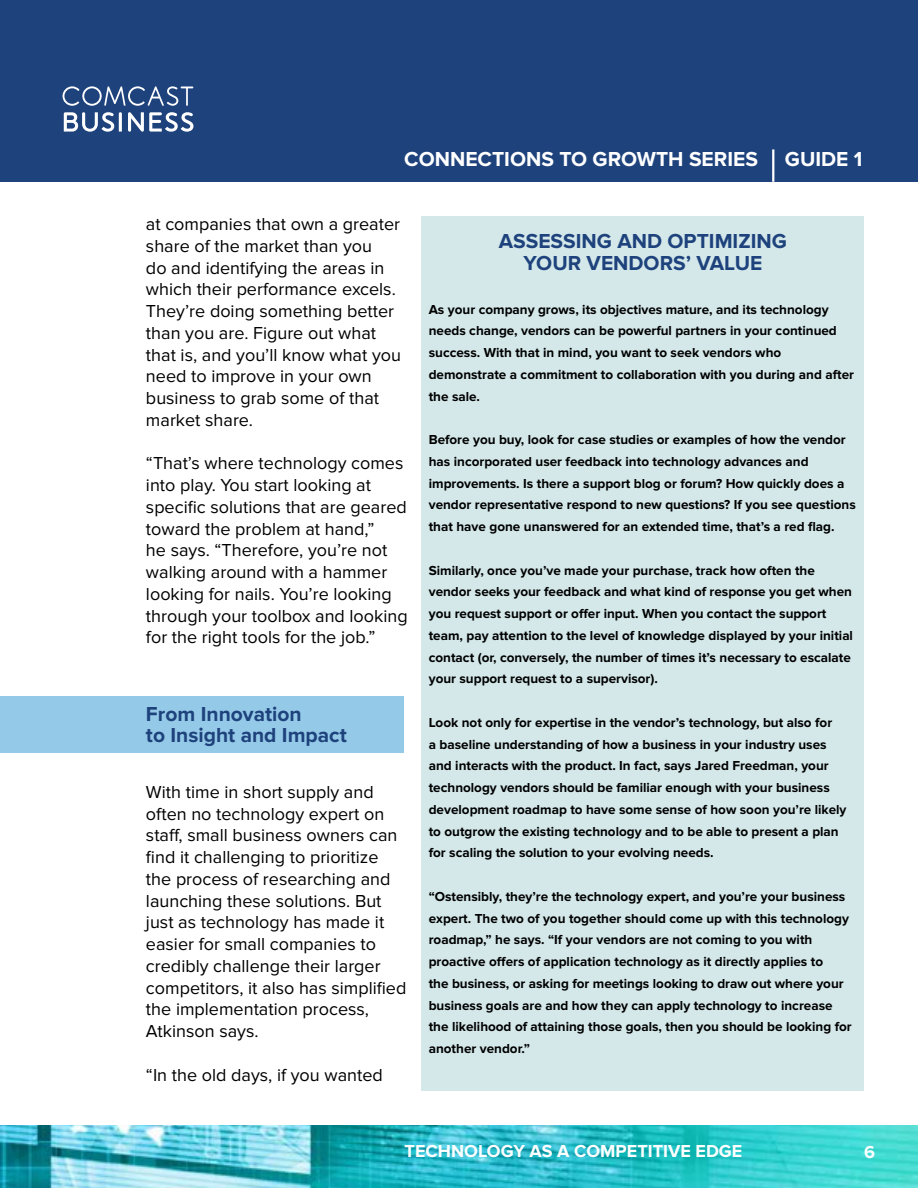
<style>
.page{position:relative;width:918px;height:1188px;background:#fff}
.page>*{position:absolute;margin:0;border:0;box-sizing:border-box;transform-origin:0 0}
.t1{font:700 21px/21.8px "Proxima Nova";color:#1e427c}
.t2{font:700 21px "Proxima Nova";color:#fff}
.t3{font:18px/21.8px "Proxima Nova";color:#000}
.t4{font:700 18px "Proxima Nova";color:#fff}
.t5{font:700 13.5px/21.8px "Proxima Nova";color:#000}
</style>
<div class="page">
<div style="left:0;top:0;width:918px;height:182px;background:#1e427c"></div>
<hr style="left:772px;top:149px;width:2px;height:33px;background:#fff">
<img style="left:0;top:1125px;width:918px;height:63px">
<svg style="left:63px;top:86px;width:130px;height:20px"></svg>
<svg style="left:64px;top:112px;width:58px;height:20px"></svg>
<svg style="left:128px;top:112px;width:65px;height:20px"></svg>
<div style="left:0;top:696px;width:404px;height:57px;background:#95c9e8"></div>
<div style="left:422px;top:216px;width:442px;height:875px;background:#d4e8ea"></div>
<h1 class="t2" style="left:404px;top:147px;width:355px">CONNECTIONS TO GROWTH SERIES</h1>
<h1 class="t2" style="left:785px;top:147px;width:79px">GUIDE 1</h1>
<p class="t3" style="left:146px;top:214px;width:257px">at companies that own a greater share of the market than you<br>do and identifying the areas in which their performance excels.<br>They’re doing something better than you are. Figure out what that is, and you’ll know what you need to improve in your own business to grab some of that market share.</p>
<p class="t3" style="left:146px;top:453px;width:263px">“That’s where technology comes into play. You start looking at specific solutions that are geared toward the problem at hand,”<br>he says. “Therefore, you’re not walking around with a hammer looking for nails. You’re looking through your toolbox and looking for the right tools for the job.”</p>
<h1 class="t1" style="left:146px;top:703px;width:202px">From Innovation<br>to Insight and Impact</h1>
<p class="t3" style="left:146px;top:781px;width:262px">With time in short supply and often no technology expert on staff, small business owners can find it challenging to prioritize the process of researching and launching these solutions. But just as technology has made it easier for small companies to credibly challenge their larger competitors, it also has simplified the implementation process,<br>Atkinson says.</p>
<h2 class="t3" style="left:146px;top:1064px;width:238px">“In the old days, if you wanted</h2>
<h1 class="t1" style="left:499px;top:231px;width:290px;text-align:center">ASSESSING AND OPTIMIZING<br>YOUR VENDORS’ VALUE</h1>
<p class="t5" style="left:429px;top:299px;width:427px">As your company grows, its objectives mature, and its technology needs change, vendors can be powerful partners in your continued success. With that in mind, you want to seek vendors who demonstrate a commitment to collaboration with you during and after the sale.</p>
<p class="t5" style="left:429px;top:429px;width:429px">Before you buy, look for case studies or examples of how the vendor has incorporated user feedback into technology advances and improvements. Is there a support blog or forum? How quickly does a vendor representative respond to new questions? If you see questions that have gone unanswered for an extended time, that’s a red flag.</p>
<p class="t5" style="left:429px;top:560px;width:426px">Similarly, once you’ve made your purchase, track how often the vendor seeks your feedback and what kind of response you get when you request support or offer input. When you contact the support team, pay attention to the level of knowledge displayed by your initial contact (or, conversely, the number of times it’s necessary to escalate your support request to a supervisor).</p>
<p class="t5" style="left:429px;top:712px;width:419px">Look not only for expertise in the vendor’s technology, but also for<br>a baseline understanding of how a business in your industry uses and interacts with the product. In fact, says Jared Freedman, your technology vendors should be familiar enough with your business development roadmap to have some sense of how soon you’re likely to outgrow the existing technology and to be able to present a plan for scaling the solution to your evolving needs.</p>
<p class="t5" style="left:429px;top:886px;width:425px">“Ostensibly, they’re the technology expert, and you’re your business expert. The two of you together should come up with this technology roadmap,” he says. “If your vendors are not coming to you with proactive offers of application technology as it directly applies to<br>the business, or asking for meetings looking to draw out where your business goals are and how they can apply technology to increase the likelihood of attaining those goals, then you should be looking for another vendor.”</p>
<h2 class="t4" style="left:405px;top:1141px;width:339px">TECHNOLOGY AS A COMPETITIVE EDGE</h2>
<h2 class="t4" style="left:864px;top:1141px;width:12px">6</h2>
</div>
